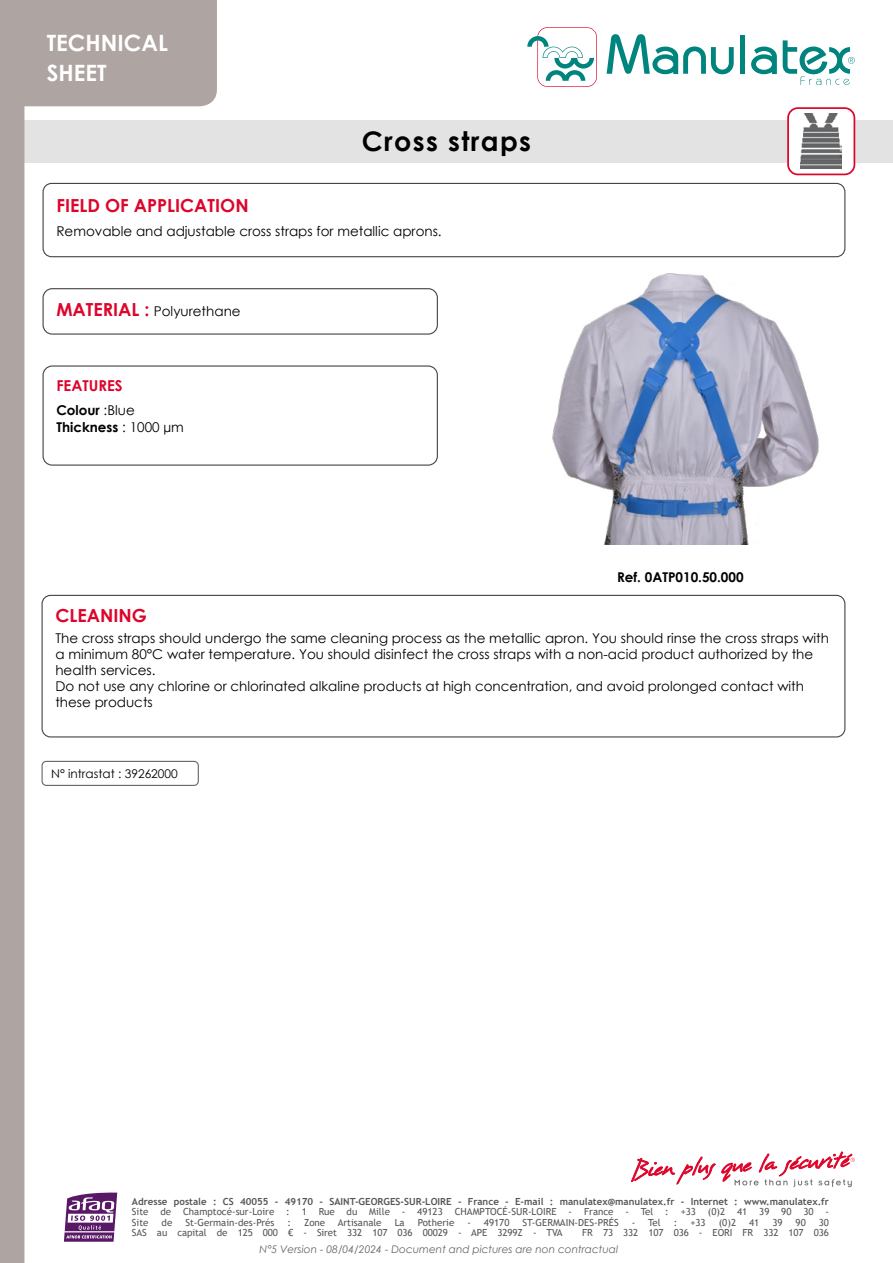
<style>
.page{position:relative;width:893px;height:1263px;background:#fff}
.page>*{position:absolute;margin:0;border:0;box-sizing:border-box;transform-origin:0 0}
.t1{font:700 27px "Century Gothic";letter-spacing:.05em;color:#000}
.t2{font:700 22.5px/30px "Century Gothic";color:#fff}
.t3{font:700 18px "Century Gothic";color:#dd052b}
.t4{font:700 15px "Century Gothic";color:#dd052b}
.t5{font:13.5px/16.2px "Century Gothic";color:#000}
.t6{font:700 13.5px/16.2px "Century Gothic";color:#000}
.t7{font:12px "Century Gothic";color:#000}
.t8{font:italic 10.5px "Century Gothic";color:#666665}
.t9{font:9.75px/10.5px "Trebuchet MS";color:#575756}
.t10{font:700 9.75px "Trebuchet MS";color:#575756}
.s1{font-weight:700;font-size:18px;color:#dd052b}
.s2{font-weight:400}
</style>
<div class="page">
<div style="left:0;top:120px;width:893px;height:43px;background:#e3e3e3"></div>
<svg style="left:0;top:0;width:217px;height:1263px"></svg>
<div style="left:740px;top:35px;width:5px;height:39px;background:#00847e"></div>
<svg style="left:607px;top:34px;width:127px;height:40px"></svg>
<svg style="left:751px;top:47px;width:26px;height:27px"></svg>
<svg style="left:783px;top:40px;width:72px;height:45px"></svg>
<svg style="left:527px;top:27px;width:70px;height:60px"></svg>
<div style="left:42px;top:761px;width:157px;height:25px;border:1px solid #666665;border-radius:4px"></div>
<svg style="left:631px;top:1157px;width:84px;height:28px"></svg>
<svg style="left:721px;top:1152px;width:134px;height:35px"></svg>
<div style="left:43px;top:288px;width:395px;height:47px;border:1px solid #474442;border-radius:9px"></div>
<div style="left:42px;top:595px;width:803px;height:142px;border:1px solid #474442;border-radius:9px"></div>
<div style="left:43px;top:183px;width:802px;height:74px;border:1px solid #474442;border-radius:9px"></div>
<div style="left:43px;top:365px;width:395px;height:101px;border:1px solid #474442;border-radius:9px"></div>
<div style="left:788px;top:108px;width:66px;height:66px;background:#fff;border-radius:10px"></div>
<img style="left:800px;top:114px;width:42px;height:55px">
<div style="left:787px;top:107px;width:68px;height:68px;border:2px solid #dd052b;border-radius:10px"></div>
<img style="left:552px;top:273px;width:267px;height:272px">
<svg style="left:64px;top:1192px;width:53px;height:50px"></svg>
<hr style="left:65px;top:1231px;width:49px;height:1px;background:#fff">
<h2 class="t2" style="left:47px;top:26px;width:123px">TECHNICAL<br>SHEET</h2>
<h1 class="t1" style="left:362px;top:121px;width:171px">Cross straps</h1>
<h3 class="t3" style="left:56px;top:192px;width:194px">FIELD OF APPLICATION</h3>
<p class="t5" style="left:56px;top:223px;width:387px">Removable and adjustable cross straps for metallic aprons.</p>
<p class="t5" style="left:56px;top:302px;width:186px"><span class="s1">MATERIAL :</span> Polyurethane</p>
<p class="t4" style="left:56px;top:374px;width:68px">FEATURES</p>
<p class="t6" style="left:56px;top:402px;width:129px">Colour <span class="s2">:Blue<br></span>Thickness <span class="s2">: 1000 µm</span></p>
<p class="t6" style="left:617px;top:568px;width:128px">Ref. 0ATP010.50.000</p>
<h3 class="t3" style="left:55px;top:602px;width:93px">CLEANING</h3>
<p class="t5" style="left:55px;top:629px;width:775px">The cross straps should undergo the same cleaning process as the metallic apron. You should rinse the cross straps with a minimum 80°C water temperature. You should disinfect the cross straps with a non-acid product authorized by the health services.<br>Do not use any chlorine or chlorinated alkaline products at high concentration, and avoid prolonged contact with these products</p>
<p class="t7" style="left:51px;top:765px;width:128px">N° intrastat : 39262000</p>
<p class="t10" style="left:132px;top:1195px;width:699px">Adresse postale : CS 40055 - 49170 - SAINT-GEORGES-SUR-LOIRE - France - E-mail : manulatex@manulatex.fr - Internet : www.manulatex.fr</p>
<p class="t9" style="left:132px;top:1206px;width:699px">Site de Champtocé-sur-Loire : 1 Rue du Mille - 49123 CHAMPTOCÉ-SUR-LOIRE - France - Tel : +33 (0)2 41 39 90 30 -<br>Site</p>
<p class="t9" style="left:162px;top:1217px;width:12px">de</p>
<p class="t9" style="left:185px;top:1217px;width:91px">St-Germain-des-Prés</p>
<p class="t9" style="left:287px;top:1217px;width:5px">:</p>
<p class="t9" style="left:304px;top:1217px;width:23px">Zone</p>
<p class="t9" style="left:338px;top:1217px;width:45px">Artisanale</p>
<p class="t9" style="left:395px;top:1217px;width:12px">La</p>
<p class="t9" style="left:418px;top:1217px;width:38px">Potherie</p>
<p class="t9" style="left:467px;top:1217px;width:44px">- 49170</p>
<p class="t9" style="left:522px;top:1217px;width:98px">ST-GERMAIN-DES-PRÉS</p>
<p class="t9" style="left:632px;top:1217px;width:31px">- Tel</p>
<p class="t9" style="left:674px;top:1217px;width:5px">:</p>
<p class="t9" style="left:690px;top:1217px;width:17px">+33</p>
<p class="t9" style="left:719px;top:1217px;width:19px">(0)2</p>
<p class="t9" style="left:749px;top:1217px;width:12px">41</p>
<p class="t9" style="left:772px;top:1217px;width:12px">39</p>
<p class="t9" style="left:796px;top:1217px;width:12px">90</p>
<p class="t9" style="left:819px;top:1217px;width:12px">30</p>
<p class="t9" style="left:132px;top:1227px;width:432px">SAS au capital de 125 000 € - Siret 332 107 036 00029 - APE 3299Z - TVA</p>
<p class="t9" style="left:582px;top:1227px;width:248px">FR 73 332 107 036 - EORI FR 332 107 036</p>
<p class="t8" style="left:260px;top:1242px;width:360px">N°5 Version - 08/04/2024 - Document and pictures are non contractual</p>
</div>
